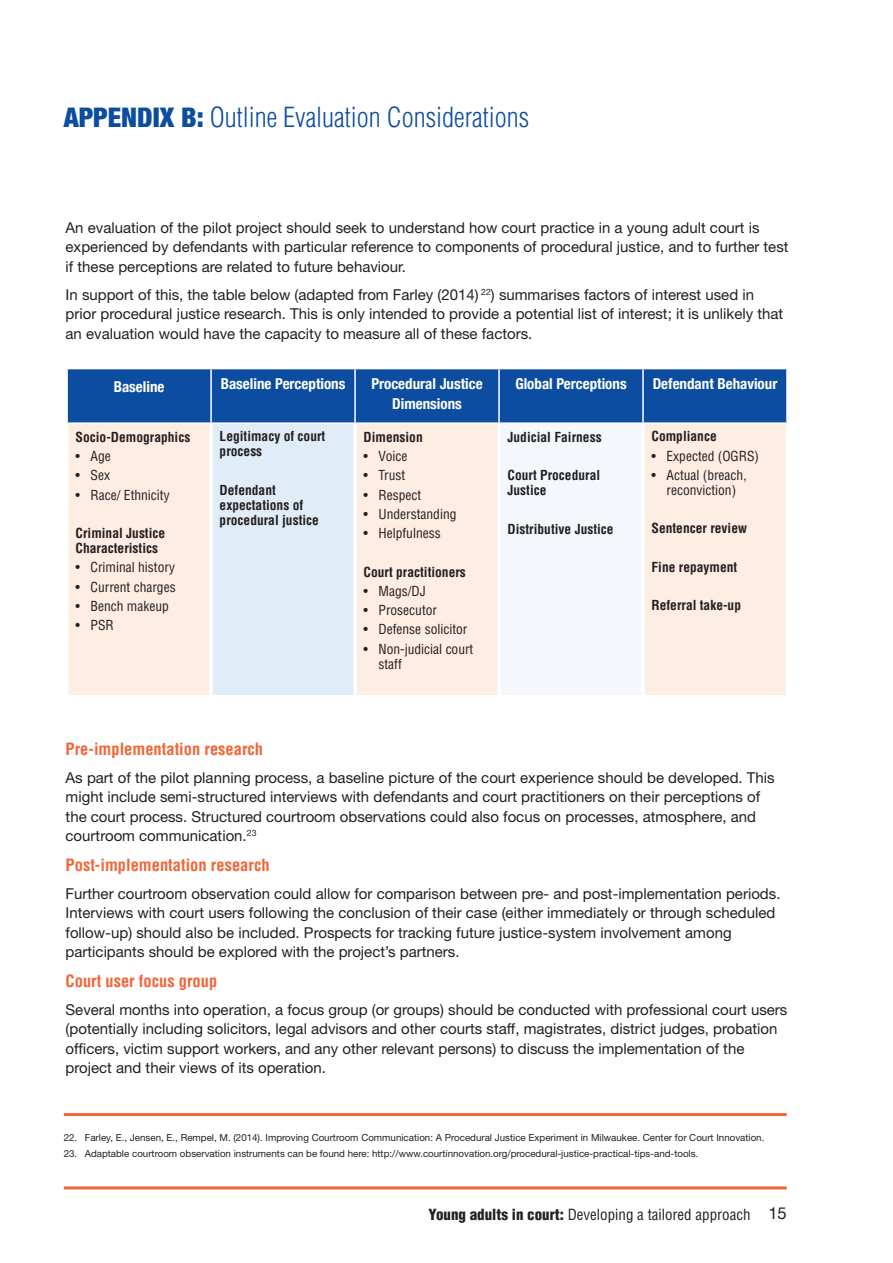
<style>
.page{position:relative;width:893px;height:1263px;background:#fff}
.page>*{position:absolute;margin:0;border:0;box-sizing:border-box;transform-origin:0 0}
.t1{font:300 condensed 27px "Helvetica";color:#0d4da1}
.t2{font:700 condensed 16.5px "Helvetica";color:#f26537}
.t3{font:15px/19.5px "Helvetica Neue";color:#231f20}
.t4{font:700 condensed 15px/19.5px "Helvetica Neue";color:#fff;text-align:center}
.t5{font:condensed 15px "Helvetica";color:#231f20}
.t6{font:700 condensed 13.5px/15px "Helvetica";color:#231f20}
.t7{font:condensed 13.5px/15px "Helvetica";color:#231f20}
.t8{font:9.75px "Helvetica Neue";color:#231f20}
.s1{font-family:"Helvetica Neue";font-weight:900}
.s2{font-weight:900}
.s3{font-family:"Helvetica Neue";font-stretch:normal;font-size:16.5px}
</style>
<div class="page">
<hr style="left:64px;top:1186px;width:723px;height:3px;background:#f26537">
<div style="left:67px;top:369px;width:144px;height:54px;background:#0d4da1"></div>
<div style="left:212px;top:369px;width:574px;height:53px;background:#0d4da1"></div>
<div style="left:69px;top:424px;width:716px;height:271px;background:#fdede3"></div>
<div style="left:211px;top:423px;width:144px;height:273px;background:#e0edf8"></div>
<div style="left:499px;top:423px;width:144px;height:273px;background:#f4f8fc"></div>
<hr style="left:210px;top:424px;width:3px;height:271px;background:#fff">
<hr style="left:354px;top:424px;width:3px;height:271px;background:#fff">
<hr style="left:498px;top:424px;width:3px;height:271px;background:#fff">
<hr style="left:641px;top:424px;width:3px;height:271px;background:#fff">
<hr style="left:211px;top:695px;width:144px;height:3px;background:#fff">
<hr style="left:499px;top:695px;width:144px;height:3px;background:#fff">
<hr style="left:66px;top:369px;width:2px;height:53px;background:#fff">
<hr style="left:210px;top:369px;width:2px;height:53px;background:#fff">
<hr style="left:354px;top:369px;width:2px;height:53px;background:#fff">
<hr style="left:498px;top:369px;width:2px;height:53px;background:#fff">
<hr style="left:642px;top:369px;width:2px;height:53px;background:#fff">
<hr style="left:66px;top:422px;width:145px;height:2px;background:#fff">
<hr style="left:211px;top:422px;width:144px;height:2px;background:#fff">
<hr style="left:499px;top:422px;width:144px;height:2px;background:#fff">
<hr style="left:64px;top:1113px;width:723px;height:3px;background:#f26537">
<h1 class="t1" style="left:64px;top:101px;width:467px"><span class="s1">APPENDIX B:</span> Outline Evaluation Considerations</h1>
<p class="t3" style="left:66px;top:218px;width:724px">An evaluation of the pilot project should seek to understand how court practice in a young adult court is experienced by defendants with particular reference to components of procedural justice, and to further test if these perceptions are related to future behaviour.</p>
<p class="t3" style="left:66px;top:285px;width:719px">In support of this, the table below (adapted from Farley (2014) <sup>22</sup>) summarises factors of interest used in prior procedural justice research. This is only intended to provide a potential list of interest; it is unlikely that an evaluation would have the capacity to measure all of these factors.</p>
<p class="t4" style="left:114px;top:376px;width:52px">Baseline</p>
<p class="t4" style="left:221px;top:374px;width:126px">Baseline Perceptions</p>
<p class="t4" style="left:371px;top:374px;width:113px">Procedural Justice<br>Dimensions</p>
<p class="t4" style="left:515px;top:374px;width:113px">Global Perceptions</p>
<p class="t4" style="left:653px;top:374px;width:126px">Defendant Behaviour</p>
<p class="t6" style="left:76px;top:429px;width:116px">Socio-Demographics</p>
<p class="t7" style="left:76px;top:448px;width:37px">• Age</p>
<p class="t7" style="left:76px;top:468px;width:36px">• Sex</p>
<p class="t7" style="left:76px;top:487px;width:96px">• Race/ Ethnicity</p>
<p class="t6" style="left:76px;top:526px;width:91px">Criminal Justice<br>Characteristics</p>
<p class="t7" style="left:76px;top:560px;width:101px">• Criminal history</p>
<p class="t7" style="left:76px;top:579px;width:102px">• Current charges</p>
<p class="t7" style="left:76px;top:598px;width:95px">• Bench makeup</p>
<p class="t7" style="left:76px;top:617px;width:40px">• PSR</p>
<p class="t6" style="left:651px;top:429px;width:67px">Compliance</p>
<p class="t7" style="left:651px;top:448px;width:109px">• Expected (OGRS)</p>
<p class="t7" style="left:651px;top:467px;width:97px;text-align:center">• Actual (breach, reconviction)</p>
<p class="t6" style="left:651px;top:521px;width:97px">Sentencer review</p>
<p class="t6" style="left:651px;top:559px;width:87px">Fine repayment</p>
<p class="t6" style="left:651px;top:598px;width:91px">Referral take-up</p>
<p class="t6" style="left:220px;top:429px;width:107px">Legitimacy of court process</p>
<p class="t6" style="left:220px;top:482px;width:101px">Defendant expectations of procedural justice</p>
<p class="t6" style="left:507px;top:429px;width:96px">Judicial Fairness</p>
<p class="t6" style="left:507px;top:468px;width:94px">Court Procedural<br>Justice</p>
<p class="t6" style="left:507px;top:521px;width:108px">Distributive Justice</p>
<p class="t6" style="left:364px;top:429px;width:61px">Dimension</p>
<p class="t7" style="left:364px;top:448px;width:45px">• Voice</p>
<p class="t7" style="left:364px;top:468px;width:43px">• Trust</p>
<p class="t7" style="left:364px;top:487px;width:59px">• Respect</p>
<p class="t7" style="left:364px;top:506px;width:94px">• Understanding</p>
<p class="t7" style="left:364px;top:525px;width:79px">• Helpfulness</p>
<p class="t6" style="left:364px;top:564px;width:104px">Court practitioners</p>
<p class="t7" style="left:364px;top:583px;width:64px">• Mags/DJ</p>
<p class="t7" style="left:364px;top:602px;width:75px">• Prosecutor</p>
<p class="t7" style="left:364px;top:622px;width:105px">• Defense solicitor</p>
<p class="t7" style="left:379px;top:641px;width:96px;text-indent:-15px">• Non-judicial court staff</p>
<p class="t2" style="left:66px;top:739px;width:199px">Pre-implementation research</p>
<p class="t3" style="left:66px;top:767px;width:711px">As part of the pilot planning process, a baseline picture of the court experience should be developed. This might include semi-structured interviews with defendants and court practitioners on their perceptions of the court process. Structured courtroom observations could also focus on processes, atmosphere, and courtroom communication.<sup>23</sup></p>
<p class="t2" style="left:66px;top:855px;width:205px">Post-implementation research</p>
<p class="t3" style="left:66px;top:883px;width:716px">Further courtroom observation could allow for comparison between pre- and post-implementation periods.<br>Interviews with court users following the conclusion of their case (either immediately or through scheduled follow-up) should also be included. Prospects for tracking future justice-system involvement among participants should be explored with the project’s partners.</p>
<p class="t2" style="left:66px;top:971px;width:153px">Court user focus group</p>
<p class="t3" style="left:66px;top:999px;width:723px">Several months into operation, a focus group (or groups) should be conducted with professional court users (potentially including solicitors, legal advisors and other courts staff, magistrates, district judges, probation officers, victim support workers, and any other relevant persons) to discuss the implementation of the project and their views of its operation.</p>
<p class="t8" style="left:64px;top:1131px;width:702px">22. Farley, E., Jensen, E., Rempel, M. (2014). Improving Courtroom Communication: A Procedural Justice Experiment in Milwaukee. Center for Court Innovation.</p>
<p class="t8" style="left:64px;top:1147px;width:636px">23. Adaptable courtroom observation instruments can be found here: http://www.courtinnovation.org/procedural-justice-practical-tips-and-tools.</p>
<p class="t5" style="left:428px;top:1205px;width:360px"><span class="s2">Young adults in court:</span> Developing a tailored approach <span class="s3">15</span></p>
</div>
